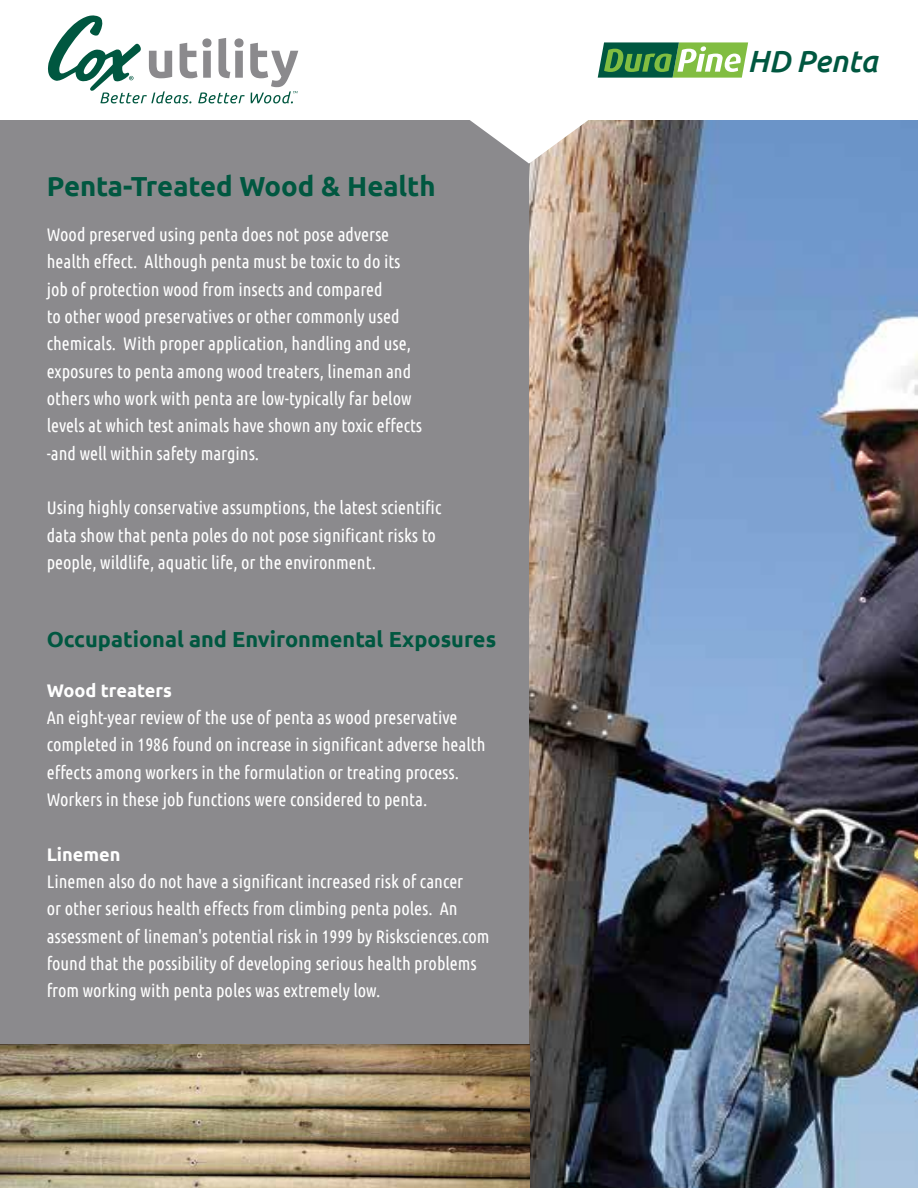
<style>
.page{position:relative;width:918px;height:1188px;background:#fff}
.page>*{position:absolute;margin:0;border:0;box-sizing:border-box;transform-origin:0 0}
.t1{font:italic 500 30.6px "Ubuntu";color:#005740}
.t2{font:700 27.45px "Ubuntu";color:#005740}
.t3{font:700 21.75px "Ubuntu";color:#005740}
.t4{font:18.15px/27.3px "Ubuntu Condensed";color:#fff}
.t5{font:700 18.15px "Ubuntu";color:#fff}
</style>
<div class="page">
<div style="left:0;top:112px;width:918px;height:1076px;background:#8b8a8d"></div>
<img style="left:529px;top:120px;width:389px;height:1068px">
<svg style="left:470px;top:120px;width:133px;height:44px"></svg>
<div style="left:0;top:0;width:918px;height:120px;background:#fff"></div>
<svg style="left:598px;top:42px;width:150px;height:36px;background:#6ba564"></svg>
<svg style="left:48px;top:15px;width:250px;height:88px"></svg>
<img style="left:0;top:1045px;width:529px;height:143px">
<h2 class="t2" style="left:47px;top:169px;width:390px">Penta-Treated Wood &amp; Health</h2>
<p class="t4" style="left:47px;top:220px;width:377px">Wood preserved using penta does not pose adverse health effect. Although penta must be toxic to do its job of protection wood from insects and compared<br>to other wood preservatives or other commonly used chemicals. With proper application, handling and use, exposures to penta among wood treaters, lineman and others who work with penta are low-typically far below levels at which test animals have shown any toxic effects -and well within safety margins.</p>
<p class="t4" style="left:47px;top:494px;width:396px">Using highly conservative assumptions, the latest scientific data show that penta poles do not pose significant risks to people, wildlife, aquatic life, or the environment.</p>
<p class="t3" style="left:47px;top:626px;width:451px">Occupational and Environmental Exposures</p>
<p class="t5" style="left:47px;top:679px;width:127px">Wood treaters</p>
<p class="t4" style="left:47px;top:703px;width:440px">An eight-year review of the use of penta as wood preservative completed in 1986 found on increase in significant adverse health effects among workers in the formulation or treating process.<br>Workers in these job functions were considered to penta.</p>
<p class="t5" style="left:47px;top:843px;width:75px">Linemen</p>
<p class="t4" style="left:47px;top:867px;width:444px">Linemen also do not have a significant increased risk of cancer<br>or other serious health effects from climbing penta poles. An assessment of lineman's potential risk in 1999 by Risksciences.com found that the possibility of developing serious health problems from working with penta poles was extremely low.</p>
<h1 class="t1" style="left:748px;top:42px;width:131px">HD Penta</h1>
</div>
